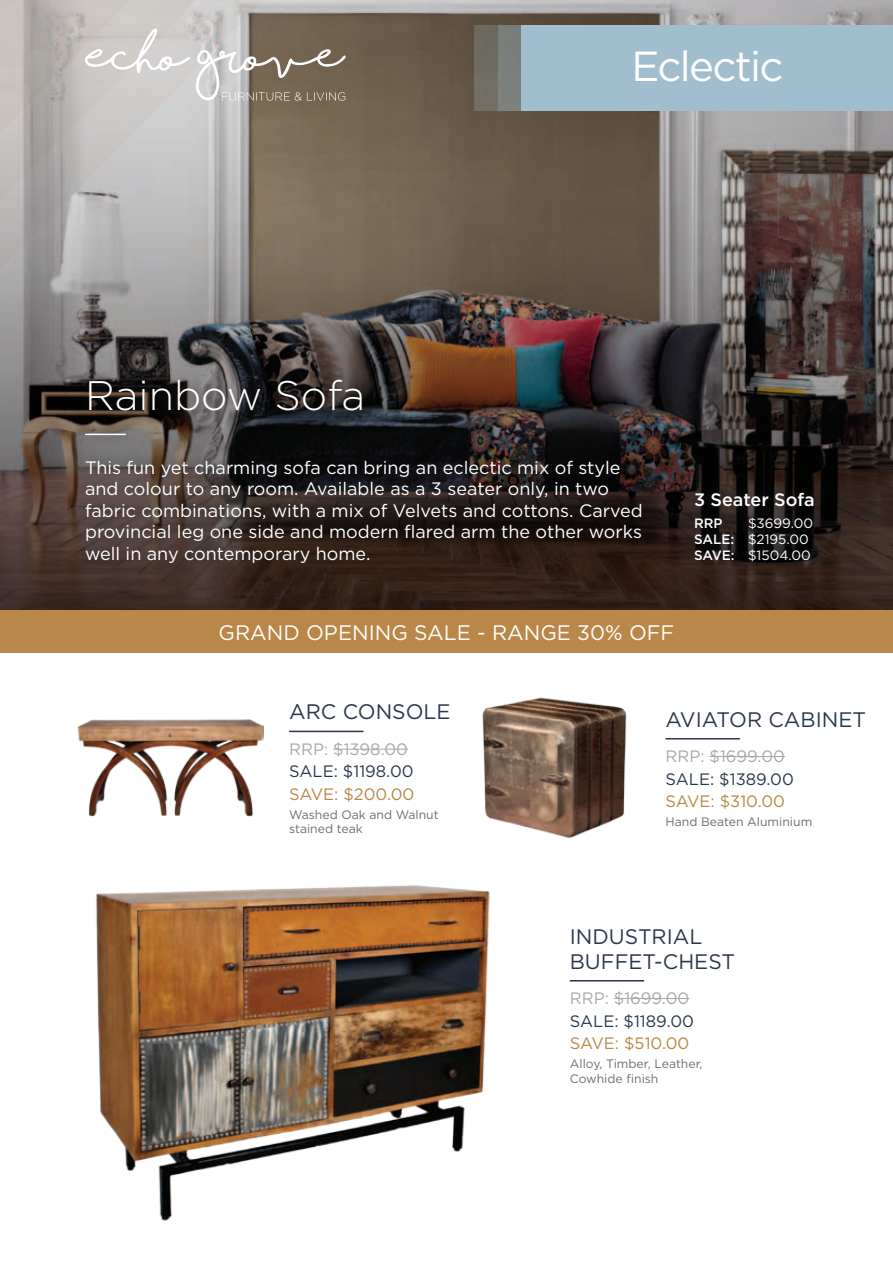
<style>
.page{position:relative;width:893px;height:1263px;background:#fff}
.page>*{position:absolute;margin:0;border:0;box-sizing:border-box;transform-origin:0 0}
.t1{font:42px "Gotham";letter-spacing:-.04em;color:#fff}
.t2{font:300 41.25px "Gotham";color:#fff}
.t3{font:21px/25.2px "Gotham";color:#2a384c}
.t4{font:21px "Gotham";color:#fff}
.t5{font:18px/21.6px "Gotham";color:#fff}
.t6{font:500 18px "Gotham";letter-spacing:-.005em;color:#fff}
.t7{font:16.5px "Gotham";color:#2a384c}
.t8{font:16.5px "Gotham";color:#a8a9ad}
.t9{font:16.5px "Gotham";color:#b98747}
.t10{font:13.5px "Gotham";color:#fff}
.t11{font:500 13.5px "Gotham";color:#fff}
.t12{font:12.15px/14.7px "Gotham";color:#6c6d70}
.s1{font-weight:500}
</style>
<div class="page">
<svg style="left:0;top:0;width:893px;height:610px;background:#62564e"></svg>
<svg style="left:0;top:214px;width:276px;height:68px;background:#a8a6a5"></svg>
<div style="left:0;top:610px;width:893px;height:43px;background:#b98747"></div>
<div style="left:474px;top:25px;width:48px;height:85px;background:#6f6b61"></div>
<div style="left:498px;top:25px;width:48px;height:85px;background:#7a7f7b"></div>
<div style="left:522px;top:25px;width:371px;height:85px;background:#a0bece"></div>
<img style="left:482px;top:697px;width:145px;height:141px">
<img style="left:78px;top:719px;width:185px;height:97px">
<img style="left:96px;top:885px;width:394px;height:336px">
<hr style="left:289px;top:731px;width:74px;height:1px;background:#2a384c">
<hr style="left:333px;top:749px;width:75px;height:1px;background:#a8a9ad">
<hr style="left:665px;top:738px;width:75px;height:1px;background:#2a384c">
<hr style="left:709px;top:756px;width:76px;height:1px;background:#a8a9ad">
<hr style="left:570px;top:980px;width:74px;height:1px;background:#2a384c">
<hr style="left:614px;top:998px;width:75px;height:1px;background:#a8a9ad">
<div style="left:75px;top:368px;width:749px;height:206px;background:#231f20;opacity:.8"></div>
<hr style="left:85px;top:434px;width:41px;height:1px;background:#fff">
<svg style="left:0;top:0;width:346px;height:214px;background:#b0aaa4"></svg>
<h2 class="t2" style="left:85px;top:373px;width:282px">Rainbow Sofa</h2>
<h1 class="t1" style="left:632px;top:43px;width:153px">Eclectic</h1>
<p class="t5" style="left:85px;top:456px;width:559px">This fun yet charming sofa can bring an eclectic mix of style and colour to any room. Available as a 3 seater only, in two fabric combinations, with a mix of Velvets and cottons. Carved provincial leg one side and modern flared arm the other works well in any contemporary home.</p>
<p class="t6" style="left:694px;top:489px;width:122px">3 Seater Sofa</p>
<p class="t11" style="left:694px;top:515px;width:30px">RR P</p>
<p class="t10" style="left:748px;top:515px;width:67px">$3699.00</p>
<p class="t11" style="left:694px;top:531px;width:10px">SAL</p>
<p class="t10" style="left:721px;top:532px;width:89px"><span class="s1">E:</span> $2195.00</p>
<p class="t11" style="left:694px;top:548px;width:10px">SAV</p>
<p class="t10" style="left:722px;top:548px;width:90px"><span class="s1">E:</span> $1504.00</p>
<p class="t4" style="left:219px;top:621px;width:17px">GRAN</p>
<p class="t4" style="left:283px;top:621px;width:55px">D OPENING</p>
<p class="t4" style="left:414px;top:621px;width:95px">SALE - RANGE</p>
<p class="t4" style="left:577px;top:621px;width:83px">30% OFF</p>
<p class="t3" style="left:289px;top:699px;width:119px">Arc Consol</p>
<p class="t3" style="left:437px;top:699px;width:16px">e</p>
<p class="t8" style="left:289px;top:740px;width:12px">RRP</p>
<p class="t8" style="left:324px;top:740px;width:85px">: $1398.00</p>
<p class="t7" style="left:289px;top:762px;width:126px">SALE: $1198.00</p>
<p class="t9" style="left:289px;top:785px;width:127px">SAVE: $200.00</p>
<p class="t12" style="left:289px;top:807px;width:151px">Washed Oak and Walnut stained teak</p>
<p class="t3" style="left:665px;top:706px;width:202px">Aviator Cabinet</p>
<p class="t8" style="left:665px;top:747px;width:12px">RRP</p>
<p class="t8" style="left:700px;top:747px;width:86px">: $1699.00</p>
<p class="t7" style="left:665px;top:769px;width:130px">SALE: $1389.00</p>
<p class="t9" style="left:665px;top:792px;width:121px">SAVE: $310.00</p>
<p class="t12" style="left:665px;top:814px;width:148px">Hand Beaten Aluminium</p>
<p class="t3" style="left:570px;top:923px;width:38px">Indus</p>
<p class="t3" style="left:570px;top:923px;width:167px;text-indent:68px">trial<br>Bu ffet-Chest</p>
<p class="t8" style="left:570px;top:989px;width:12px">RRP</p>
<p class="t8" style="left:605px;top:989px;width:86px">: $1699.00</p>
<p class="t7" style="left:570px;top:1011px;width:126px">SALE: $1189.00</p>
<p class="t9" style="left:570px;top:1034px;width:121px">SAVE: $510.00</p>
<p class="t12" style="left:570px;top:1056px;width:134px">Alloy, Timber, Leather,<br>Cowhide finish</p>
</div>
